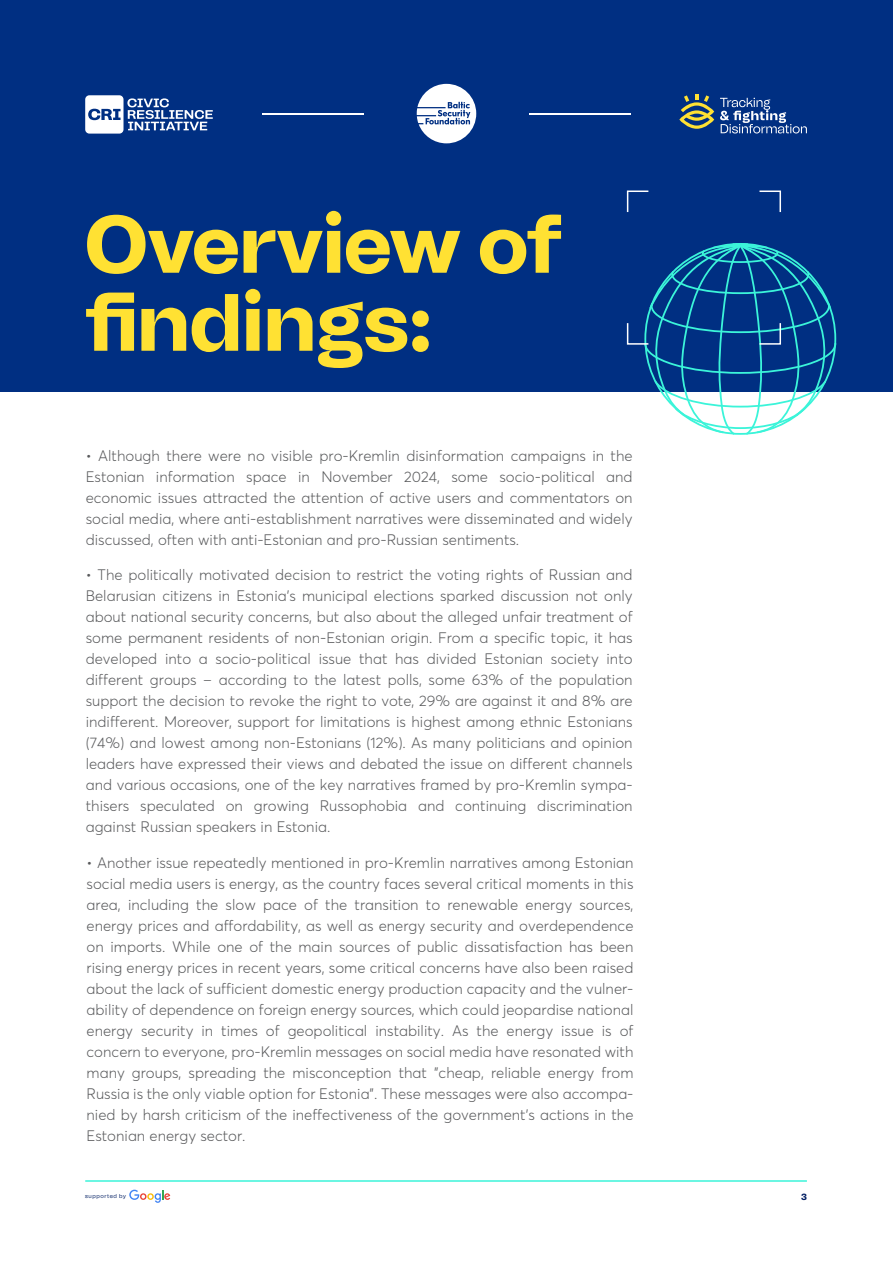
<style>
.page{position:relative;width:893px;height:1263px;background:#fff}
.page>*{position:absolute;margin:0;border:0;box-sizing:border-box;transform-origin:0 0}
.t1{font:800 81px "Tomato Grotesk";letter-spacing:-.005em;color:#ffe133}
.t2{font:300 15px/21px "Averta";color:#58595b;text-align:justify}
.t3{font:800 9px "Tomato Grotesk";color:#001e62}
.t4{font:5.7px "Tomato Grotesk";letter-spacing:.1em;color:#001e62}
</style>
<div class="page">
<div style="left:0;top:0;width:893px;height:392px;background:#002f82"></div>
<hr style="left:262px;top:113px;width:102px;height:1px;background:#fff">
<hr style="left:529px;top:113px;width:102px;height:1px;background:#fff">
<svg style="left:417px;top:84px;width:59px;height:59px"></svg>
<svg style="left:85px;top:95px;width:128px;height:39px"></svg>
<svg style="left:720px;top:98px;width:87px;height:35px"></svg>
<svg style="left:679px;top:94px;width:35px;height:35px"></svg>
<svg style="left:86px;top:289px;width:343px;height:79px"></svg>
<svg style="left:626px;top:190px;width:23px;height:23px"></svg>
<svg style="left:759px;top:190px;width:22px;height:23px"></svg>
<svg style="left:626px;top:243px;width:210px;height:192px"></svg>
<hr style="left:85px;top:1180px;width:722px;height:2px;background:#3bf4d9">
<svg style="left:129px;top:1190px;width:41px;height:13px"></svg>
<h1 class="t1" style="left:85px;top:193px;width:479px">Overview of</h1>
<p class="t2" style="left:86px;top:445px;width:548px">• Although there were no visible pro-Kremlin disinformation campaigns in the Estonian information space in November 2024, some socio-political and economic issues attracted the attention of active users and commentators on social media, where anti-establishment narratives were disseminated and widely discussed, often with anti-Estonian and pro-Russian sentiments.</p>
<p class="t2" style="left:86px;top:564px;width:548px">• The politically motivated decision to restrict the voting rights of Russian and Belarusian citizens in Estonia's municipal elections sparked discussion not only about national security concerns, but also about the alleged unfair treatment of some permanent residents of non-Estonian origin. From a specific topic, it has developed into a socio-political issue that has divided Estonian society into different groups – according to the latest polls, some 63% of the population support the decision to revoke the right to vote, 29% are against it and 8% are indifferent. Moreover, support for limitations is highest among ethnic Estonians (74%) and lowest among non-Estonians (12%). As many politicians and opinion leaders have expressed their views and debated the issue on different channels and various occasions, one of the key narratives framed by pro-Kremlin sympa&shy;thisers speculated on growing Russophobia and continuing discrimination against Russian speakers in Estonia.</p>
<p class="t2" style="left:87px;top:852px;width:548px">• Another issue repeatedly mentioned in pro-Kremlin narratives among Estonian social media users is energy, as the country faces several critical moments in this area, including the slow pace of the transition to renewable energy sources, energy prices and affordability, as well as energy security and overdependence on imports. While one of the main sources of public dissatisfaction has been rising energy prices in recent years, some critical concerns have also been raised about the lack of sufficient domestic energy production capacity and the vulner&shy;ability of dependence on foreign energy sources, which could jeopardise national energy security in times of geopolitical instability. As the energy issue is of concern to everyone, pro-Kremlin messages on social media have resonated with many groups, spreading the misconception that "cheap, reliable energy from Russia is the only viable option for Estonia". These messages were also accompa&shy;nied by harsh criticism of the ineffectiveness of the government's actions in the Estonian energy sector.</p>
<p class="t4" style="left:85px;top:1192px;width:42px">supported by</p>
<p class="t3" style="left:801px;top:1191px;width:7px">3</p>
</div>
